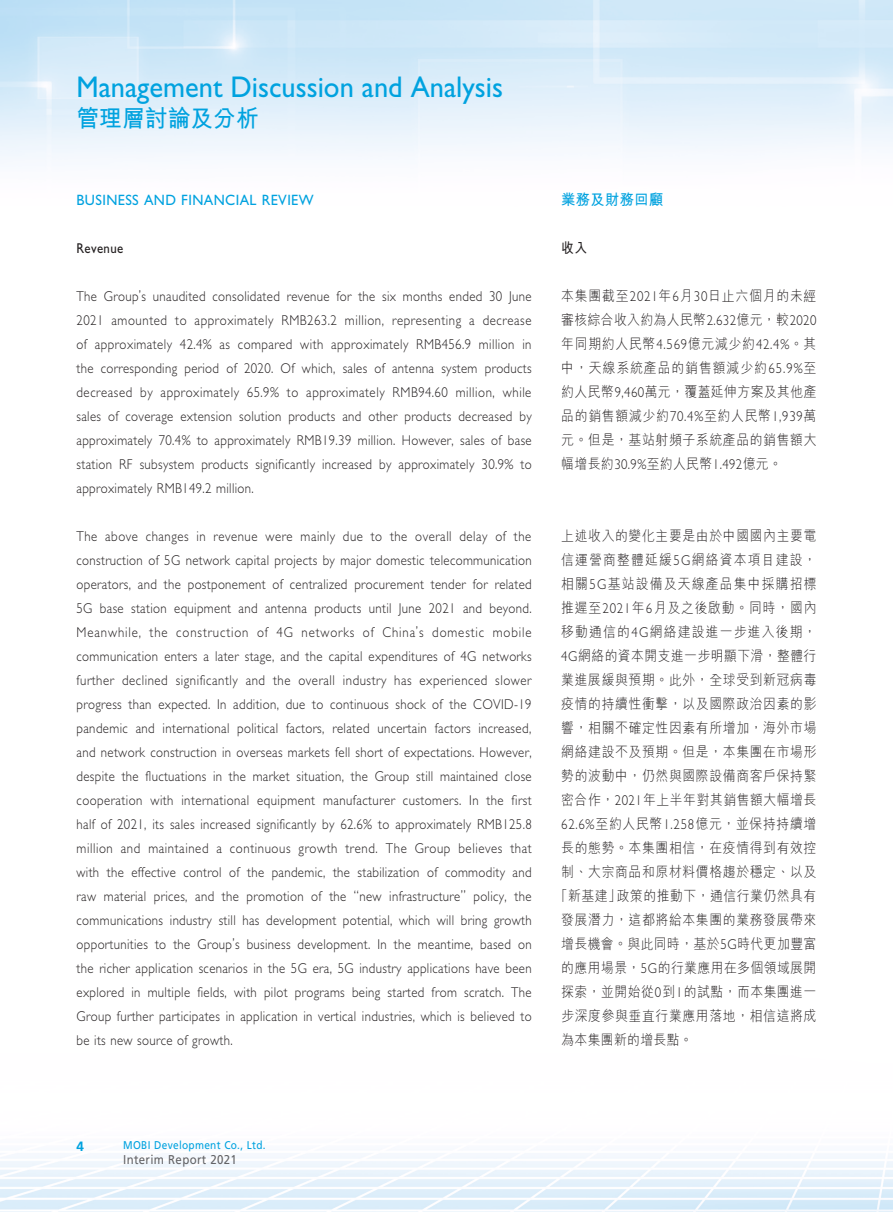
<style>
.page{position:relative;width:893px;height:1212px;background:#fff}
.page>*{position:absolute;margin:0;border:0;box-sizing:border-box;transform-origin:0 0}
.t1{font:30px "Gill Sans Std";color:#00a2df;scale:.95 1}
.t2{font:700 24px "M Hei HK";color:#00a2df;scale:.95 1}
.t3{font:15px "Gill Sans Std";letter-spacing:.03em;color:#00a2df;scale:.95 1}
.t4{font:700 15px "M Hei HK";letter-spacing:.03em;color:#00a2df;scale:.95 1}
.t5{font:300 14.25px/24px "Gill Sans Std";letter-spacing:.03em;color:#231f20;text-align:justify;scale:.9 1}
.t6{font:300 14.25px/24px "M Hei HK";letter-spacing:.05em;color:#231f20;text-align:justify;scale:.9 1}
.t7{font:300 14.25px "M Hei HK";letter-spacing:.09em;color:#231f20;scale:.9 1}
.t8{font:300 14.25px "M Hei HK";letter-spacing:.03em;color:#231f20;scale:.9 1}
.t9{font:14.25px "Gill Sans Std";letter-spacing:.03em;color:#231f20;scale:.9 1}
.t10{font:700 14.25px "M Hei HK";color:#231f20;scale:.9 1}
.t11{font:700 13.5px "Frutiger LT Std";color:#00a2df}
.t12{font:12.75px "Frutiger LT Std";letter-spacing:.03em;color:#636366;scale:.9 1}
.t13{font:11.25px "Frutiger LT Std";letter-spacing:.03em;color:#00a2df;scale:.9 1}
.s1{font-family:"Gill Sans Std"}
</style>
<div class="page">
<h1 class="t1" style="left:76px;top:70px;width:451px">Management Discussion and Analysis</h1>
<h2 class="t2" style="left:76px;top:101px;width:194px">管理層討論及分析</h2>
<p class="t3" style="left:77px;top:191px;width:251px">BUSINESS AND FINANCIAL REVIEW</p>
<p class="t9" style="left:77px;top:240px;width:53px">Revenue</p>
<p class="t5" style="left:77px;top:284px;width:507px">The Group’s unaudited consolidated revenue for the six months ended 30 June 2021 amounted to approximately RMB263.2 million, representing a decrease of approximately 42.4% as compared with approximately RMB456.9 million in the corresponding period of 2020. Of which, sales of antenna system products decreased by approximately 65.9% to approximately RMB94.60 million, while sales of coverage extension solution products and other products decreased by approximately 70.4% to approximately RMB19.39 million. However, sales of base station RF subsystem products significantly increased by approximately 30.9% to approximately RMB149.2 million.</p>
<p class="t5" style="left:77px;top:524px;width:507px">The above changes in revenue were mainly due to the overall delay of the construction of 5G network capital projects by major domestic telecommunication operators, and the postponement of centralized procurement tender for related 5G base station equipment and antenna products until June 2021 and beyond.<br>Meanwhile, the construction of 4G networks of China’s domestic mobile communication enters a later stage, and the capital expenditures of 4G networks further declined significantly and the overall industry has experienced slower progress than expected. In addition, due to continuous shock of the COVID-19 pandemic and international political factors, related uncertain factors increased, and network construction in overseas markets fell short of expectations. However, despite the fluctuations in the market situation, the Group still maintained close cooperation with international equipment manufacturer customers. In the first half of 2021, its sales increased significantly by 62.6% to approximately RMB125.8 million and maintained a continuous growth trend. The Group believes that with the effective control of the pandemic, the stabilization of commodity and raw material prices, and the promotion of the “new infrastructure” policy, the communications industry still has development potential, which will bring growth opportunities to the Group’s business development. In the meantime, based on the richer application scenarios in the 5G era, 5G industry applications have been explored in multiple fields, with pilot programs being started from scratch. The Group further participates in application in vertical industries, which is believed to be its new source of growth.</p>
<p class="t4" style="left:561px;top:188px;width:109px">業務及財務回顧</p>
<p class="t10" style="left:561px;top:237px;width:30px">收入</p>
<p class="t6" style="left:561px;top:283px;width:285px">本集團截至<span class="s1">2021</span>年<span class="s1">6</span>月<span class="s1">30</span>日止六個月的未經審核綜合收入約為人民幣<span class="s1">2.632</span>億元，較<span class="s1">2020</span>年同期約人民幣<span class="s1">4.569</span>億元減少約<span class="s1">42.4%</span>。其中，天線系統產品的銷售額減少約<span class="s1">65.9%</span>至約人民幣<span class="s1">9,460</span>萬元，覆蓋延伸方案及其他產品的銷售額減少約<span class="s1">70.4%</span>至約人民幣<span class="s1">1,939</span>萬元。但是，基站射頻子系統產品的銷售額大幅增長約<span class="s1">30.9%</span>至約人民幣<span class="s1">1.492</span>億元。</p>
<p class="t6" style="left:561px;top:523px;width:285px">上述收入的變化主要是由於中國國內主要電</p>
<p class="t7" style="left:561px;top:552px;width:285px">信運營商整體延緩<span class="s1">5G</span>網絡資本項目建設，</p>
<p class="t7" style="left:561px;top:576px;width:285px">相關<span class="s1">5G</span>基站設備及天線產品集中採購招標</p>
<p class="t6" style="left:561px;top:595px;width:285px">推遲至<span class="s1">2021</span>年<span class="s1">6</span>月及之後啟動。同時，國內</p>
<p class="t7" style="left:561px;top:624px;width:285px">移動通信的<span class="s1">4G</span>網絡建設進一步進入後期，</p>
<p class="t6" style="left:561px;top:643px;width:285px"><span class="s1">4G</span>網絡的資本開支進一步明顯下滑，整體行</p>
<p class="t6" style="left:561px;top:667px;width:285px">業進展緩與預期。此外，全球受到新冠病毒</p>
<p class="t6" style="left:561px;top:691px;width:285px">疫情的持續性衝擊，以及國際政治因素的影</p>
<p class="t6" style="left:561px;top:715px;width:285px">響，相關不確定性因素有所增加，海外市場</p>
<p class="t6" style="left:561px;top:739px;width:285px">網絡建設不及預期。但是，本集團在市場形</p>
<p class="t6" style="left:561px;top:763px;width:285px">勢的波動中，仍然與國際設備商客戶保持緊</p>
<p class="t6" style="left:561px;top:787px;width:285px">密合作，<span class="s1">2021</span>年上半年對其銷售額大幅增長</p>
<p class="t6" style="left:561px;top:811px;width:285px"><span class="s1">62.6%</span>至約人民幣<span class="s1">1.258</span>億元，並保持持續增</p>
<p class="t6" style="left:561px;top:835px;width:285px">長的態勢。本集團相信，在疫情得到有效控</p>
<p class="t6" style="left:561px;top:859px;width:285px">制、大宗商品和原材料價格趨於穩定、以及</p>
<p class="t6" style="left:555px;top:883px;width:292px">「新基建」政策的推動下，通信行業仍然具有</p>
<p class="t6" style="left:561px;top:907px;width:285px">發展潛力，這都將給本集團的業務發展帶來</p>
<p class="t8" style="left:561px;top:936px;width:285px">增長機會。與此同時，基於<span class="s1">5G</span>時代更加豐富</p>
<p class="t6" style="left:561px;top:955px;width:285px">的應用場景，<span class="s1">5G</span>的行業應用在多個領域展開</p>
<p class="t6" style="left:561px;top:979px;width:285px">探索，並開始從<span class="s1">0</span>到<span class="s1">1</span>的試點，而本集團進一</p>
<p class="t6" style="left:561px;top:1003px;width:285px">步深度參與垂直行業應用落地，相信這將成</p>
<p class="t8" style="left:561px;top:1032px;width:148px">為本集團新的增長點。</p>
<p class="t11" style="left:77px;top:1138px;width:9px">4</p>
<p class="t13" style="left:123px;top:1138px;width:160px">MOBI Development Co., Ltd.</p>
<p class="t12" style="left:123px;top:1152px;width:128px">Interim Report 2021</p>
</div>
